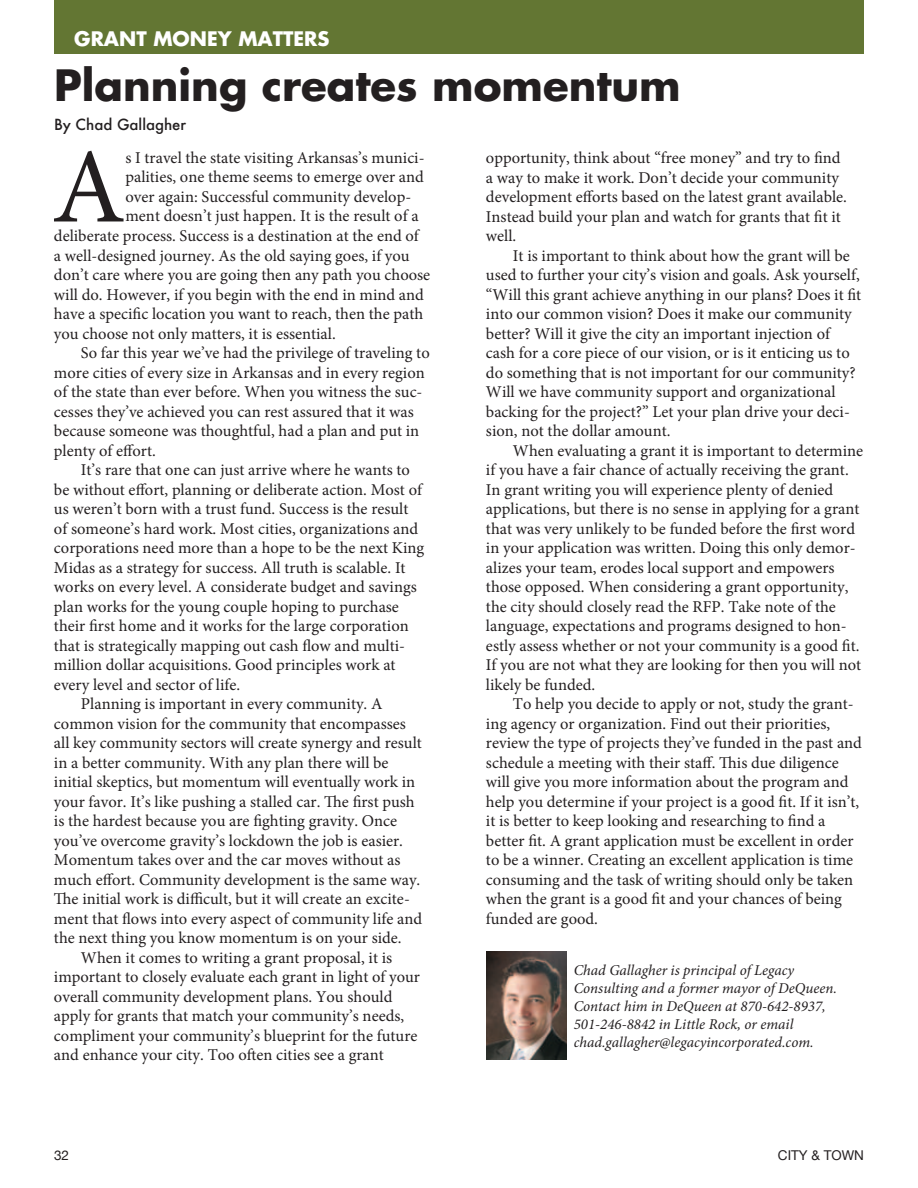
<style>
.page{position:relative;width:918px;height:1188px;background:#fff}
.page>*{position:absolute;margin:0;border:0;box-sizing:border-box;transform-origin:0 0}
.t1{font:106.5px "Minion Pro";color:#231f20}
.t2{font:700 42px "Futura";color:#231f20}
.t3{font:700 19.5px "Futura";color:#fff}
.t4{font:16.5px/19.5px "Minion Pro";color:#231f20}
.t5{font:italic 15px/18px "Minion Pro";color:#231f20}
.t6{font:500 15px "Futura";color:#231f20}
.t7{font:13.5px "Helvetica Neue";color:#231f20}
</style>
<div class="page">
<div style="left:54px;top:0;width:810px;height:54px;background:#637633"></div>
<img style="left:486px;top:952px;width:81px;height:108px">
<p class="t3" style="left:74px;top:25px;width:179px">Grant Money Matters</p>
<h2 class="t2" style="left:54px;top:56px;width:628px">Planning creates momentum</h2>
<p class="t6" style="left:54px;top:114px;width:134px">By Chad Gallagher</p>
<h1 class="t1" style="left:52px;top:116px;width:75px">A</h1>
<p class="t4" style="left:125px;top:148px;width:301px">s I travel the state visiting Arkansas’s munici-</p>
<p class="t4" style="left:486px;top:148px;width:363px">opportunity, think about “free money” and try to find a way to make it work. Don’t decide your community development efforts based on the latest grant available.<br>Instead build your plan and watch for grants that fit it well.</p>
<p class="t4" style="left:486px;top:246px;width:377px;text-indent:27px">It is important to think about how the grant will be used to further your city’s vision and goals. Ask yourself, “Will this grant achieve anything in our plans? Does it fit into our common vision? Does it make our community better? Will it give the city an important injection of cash for a core piece of our vision, or is it enticing us to do something that is not important for our community?<br>Will we have community support and organizational backing for the project?” Let your plan drive your deci&shy;sion, not the dollar amount.</p>
<p class="t4" style="left:486px;top:441px;width:379px;text-indent:27px">When evaluating a grant it is important to determine if you have a fair chance of actually receiving the grant.<br>In grant writing you will experience plenty of denied applications, but there is no sense in applying for a grant that was very unlikely to be funded before the first word in your application was written. Doing this only demor&shy;alizes your team, erodes local support and empowers those opposed. When considering a grant opportunity, the city should closely read the RFP. Take note of the language, expectations and programs designed to hon&shy;estly assess whether or not your community is a good fit.<br>If you are not what they are looking for then you will not likely be funded.</p>
<p class="t4" style="left:486px;top:694px;width:378px;text-indent:27px">To help you decide to apply or not, study the grant&shy;ing agency or organization. Find out their priorities, review the type of projects they’ve funded in the past and schedule a meeting with their staff. This due diligence will give you more information about the program and help you determine if your project is a good fit. If it isn’t, it is better to keep looking and researching to find a better fit. A grant application must be excellent in order to be a winner. Creating an excellent application is time consuming and the task of writing should only be taken when the grant is a good fit and your chances of being funded are good.</p>
<p class="t5" style="left:574px;top:962px;width:263px">Chad Gallagher is principal of Legacy Consulting and a former mayor of DeQueen.<br>Contact him in DeQueen at 870-642-8937, 501-246-8842 in Little Rock, or email chad.gallagher@legacyincorporated.com.</p>
<p class="t4" style="left:125px;top:168px;width:300px">palities, one theme seems to emerge over and</p>
<p class="t4" style="left:125px;top:187px;width:287px">over again: Successful community develop-</p>
<p class="t4" style="left:125px;top:207px;width:295px">ment doesn’t just happen. It is the result of a</p>
<p class="t4" style="left:54px;top:226px;width:366px">deliberate process. Success is a destination at the end of</p>
<p class="t4" style="left:54px;top:246px;width:357px">a well-designed journey. As the old saying goes, if you</p>
<p class="t4" style="left:54px;top:265px;width:378px">don’t care where you are going then any path you choose</p>
<p class="t4" style="left:54px;top:285px;width:371px">will do. However, if you begin with the end in mind and</p>
<p class="t4" style="left:54px;top:304px;width:371px">have a specific location you want to reach, then the path</p>
<p class="t4" style="left:54px;top:324px;width:283px">you choose not only matters, it is essential.</p>
<p class="t4" style="left:81px;top:343px;width:350px">So far this year we’ve had the privilege of traveling to</p>
<p class="t4" style="left:54px;top:363px;width:372px">more cities of every size in Arkansas and in every region</p>
<p class="t4" style="left:54px;top:382px;width:370px">of the state than ever before. When you witness the suc-</p>
<p class="t4" style="left:54px;top:402px;width:361px">cesses they’ve achieved you can rest assured that it was</p>
<p class="t4" style="left:54px;top:421px;width:367px">because someone was thoughtful, had a plan and put in</p>
<p class="t4" style="left:54px;top:441px;width:103px">plenty of effort.</p>
<p class="t4" style="left:81px;top:460px;width:330px">It’s rare that one can just arrive where he wants to</p>
<p class="t4" style="left:54px;top:480px;width:370px">be without effort, planning or deliberate action. Most of</p>
<p class="t4" style="left:54px;top:499px;width:356px">us weren’t born with a trust fund. Success is the result</p>
<p class="t4" style="left:54px;top:519px;width:366px">of someone’s hard work. Most cities, organizations and</p>
<p class="t4" style="left:54px;top:538px;width:372px">corporations need more than a hope to be the next King</p>
<p class="t4" style="left:54px;top:558px;width:353px">Midas as a strategy for success. All truth is scalable. It</p>
<p class="t4" style="left:54px;top:577px;width:364px">works on every level. A considerate budget and savings</p>
<p class="t4" style="left:54px;top:597px;width:347px">plan works for the young couple hoping to purchase</p>
<p class="t4" style="left:54px;top:616px;width:356px">their first home and it works for the large corporation</p>
<p class="t4" style="left:54px;top:636px;width:353px">that is strategically mapping out cash flow and multi-</p>
<p class="t4" style="left:54px;top:655px;width:343px">million dollar acquisitions. Good principles work at</p>
<p class="t4" style="left:54px;top:675px;width:188px">every level and sector of life.</p>
<p class="t4" style="left:81px;top:694px;width:303px">Planning is important in every community. A</p>
<p class="t4" style="left:54px;top:714px;width:353px">common vision for the community that encompasses</p>
<p class="t4" style="left:54px;top:733px;width:369px">all key community sectors will create synergy and result</p>
<p class="t4" style="left:54px;top:753px;width:336px">in a better community. With any plan there will be</p>
<p class="t4" style="left:54px;top:772px;width:363px">initial skeptics, but momentum will eventually work in</p>
<p class="t4" style="left:54px;top:792px;width:362px">your favor. It’s like pushing a stalled car. The first push</p>
<p class="t4" style="left:54px;top:811px;width:345px">is the hardest because you are fighting gravity. Once</p>
<p class="t4" style="left:54px;top:831px;width:351px">you’ve overcome gravity’s lockdown the job is easier.</p>
<p class="t4" style="left:54px;top:850px;width:348px">Momentum takes over and the car moves without as</p>
<p class="t4" style="left:54px;top:870px;width:368px">much effort. Community development is the same way.</p>
<p class="t4" style="left:54px;top:889px;width:357px">The initial work is difficult, but it will create an excite-</p>
<p class="t4" style="left:54px;top:909px;width:370px">ment that flows into every aspect of community life and</p>
<p class="t4" style="left:54px;top:928px;width:349px">the next thing you know momentum is on your side.</p>
<p class="t4" style="left:81px;top:948px;width:313px">When it comes to writing a grant proposal, it is</p>
<p class="t4" style="left:54px;top:967px;width:368px">important to closely evaluate each grant in light of your</p>
<p class="t4" style="left:54px;top:987px;width:340px">overall community development plans. You should</p>
<p class="t4" style="left:54px;top:1006px;width:352px">apply for grants that match your community’s needs,</p>
<p class="t4" style="left:54px;top:1026px;width:365px">compliment your community’s blueprint for the future</p>
<p class="t4" style="left:54px;top:1045px;width:331px">and enhance your city. Too often cities see a grant</p>
<p class="t7" style="left:54px;top:1148px;width:17px">32</p>
<p class="t7" style="left:778px;top:1148px;width:88px">CITY &amp; TOWN</p>
</div>
